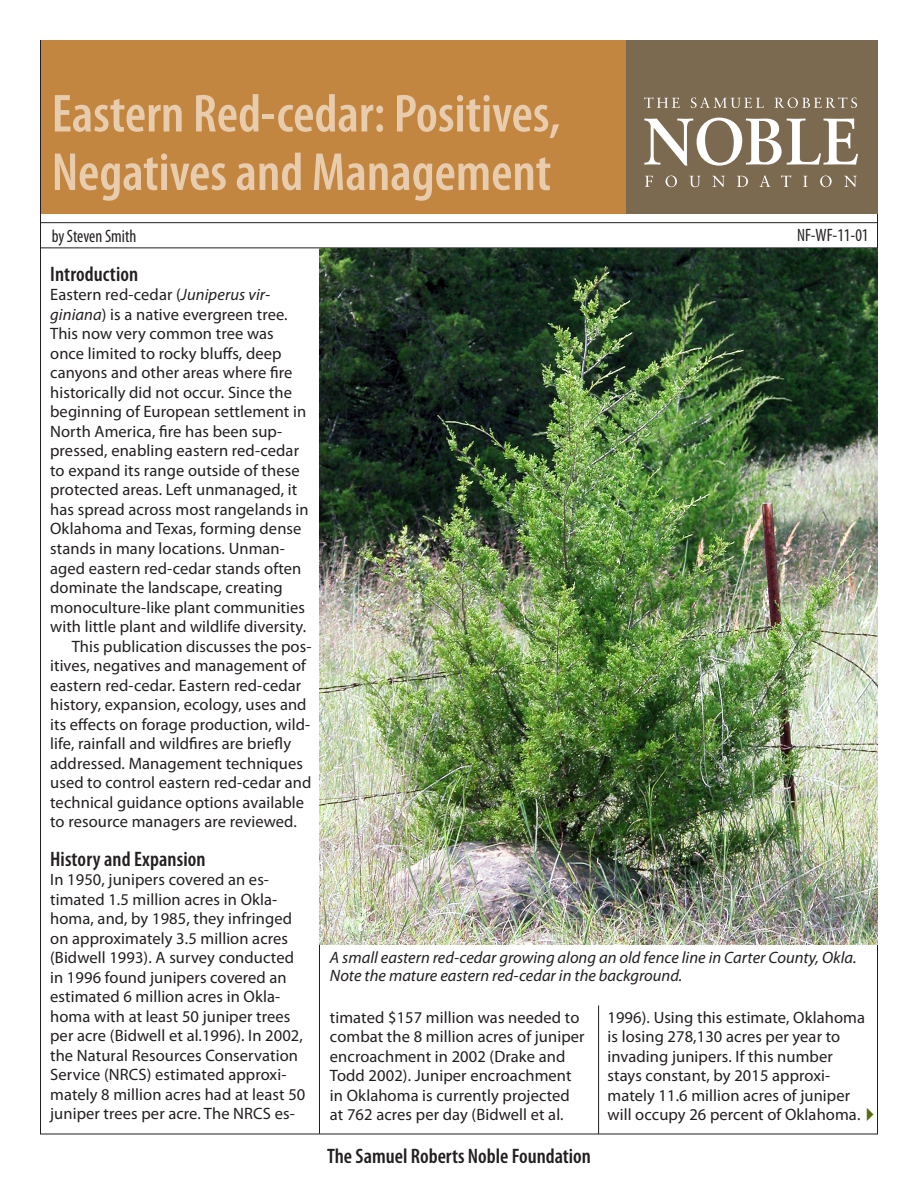
<style>
.page{position:relative;width:918px;height:1188px;background:#fff}
.page>*{position:absolute;margin:0;border:0;box-sizing:border-box;transform-origin:0 0}
.t1{font:600 condensed 54px/58.5px "Myriad Pro";color:#e7ccae}
.t2{font:600 condensed 21px "Myriad Pro";color:#231f20}
.t3{font:condensed 18px "Myriad Pro";color:#231f20;scale:.95 1}
.t4{font:16.5px/19.5px "Myriad Pro";letter-spacing:.005em;color:#231f20}
.t5{font:italic 16.5px/18px "Myriad Pro";color:#231f20}
.s1{font-style:italic}
</style>
<div class="page">
<hr style="left:40px;top:248px;width:838px;height:1px;background:#231f20">
<hr style="left:40px;top:222px;width:838px;height:1px;background:#231f20">
<hr style="left:598px;top:1005px;width:1px;height:129px;background:#231f20">
<hr style="left:319px;top:248px;width:1px;height:886px;background:#231f20">
<div style="left:625px;top:40px;width:252px;height:174px;background:#7b6950"></div>
<div style="left:41px;top:40px;width:585px;height:174px;background:#c28640"></div>
<svg style="left:644px;top:97px;width:36px;height:11px"></svg>
<svg style="left:691px;top:97px;width:73px;height:11px"></svg>
<svg style="left:775px;top:97px;width:82px;height:11px"></svg>
<svg style="left:644px;top:118px;width:214px;height:48px"></svg>
<svg style="left:645px;top:176px;width:8px;height:11px"></svg>
<svg style="left:666px;top:176px;width:11px;height:11px"></svg>
<svg style="left:689px;top:176px;width:12px;height:11px"></svg>
<svg style="left:712px;top:176px;width:13px;height:11px"></svg>
<svg style="left:737px;top:176px;width:11px;height:11px"></svg>
<svg style="left:760px;top:175px;width:10px;height:12px"></svg>
<svg style="left:781px;top:175px;width:10px;height:12px"></svg>
<svg style="left:803px;top:176px;width:5px;height:11px"></svg>
<svg style="left:820px;top:176px;width:12px;height:11px"></svg>
<svg style="left:844px;top:176px;width:13px;height:11px"></svg>
<img style="left:320px;top:248px;width:557px;height:696px">
<h1 class="t1" style="left:52px;top:83px;width:510px">Eastern Red-cedar: Positives,<br>Negatives and Management</h1>
<p class="t3" style="left:52px;top:225px;width:91px">by Steven Smith</p>
<p class="t3" style="left:797px;top:224px;width:77px">NF-WF-11-01</p>
<p class="t2" style="left:50px;top:261px;width:90px">Introduction</p>
<p class="t4" style="left:50px;top:285px;width:222px">Eastern red-cedar (<span class="s1">Juniperus vir-</span></p>
<p class="t4" style="left:50px;top:304px;width:239px"><span class="s1">giniana</span>) is a native evergreen tree.</p>
<p class="t4" style="left:50px;top:324px;width:225px">This now very common tree was</p>
<p class="t4" style="left:50px;top:343px;width:233px">once limited to rocky bluffs, deep</p>
<p class="t4" style="left:50px;top:363px;width:244px">canyons and other areas where fire</p>
<p class="t4" style="left:50px;top:382px;width:243px">historically did not occur. Since the</p>
<p class="t4" style="left:50px;top:402px;width:258px">beginning of European settlement in</p>
<p class="t4" style="left:50px;top:421px;width:234px">North America, fire has been sup-</p>
<p class="t4" style="left:50px;top:441px;width:250px">pressed, enabling eastern red-cedar</p>
<p class="t4" style="left:50px;top:460px;width:251px">to expand its range outside of these</p>
<p class="t4" style="left:50px;top:480px;width:249px">protected areas. Left unmanaged, it</p>
<p class="t4" style="left:50px;top:499px;width:260px">has spread across most rangelands in</p>
<p class="t4" style="left:50px;top:519px;width:253px">Oklahoma and Texas, forming dense</p>
<p class="t4" style="left:50px;top:538px;width:236px">stands in many locations. Unman-</p>
<p class="t4" style="left:50px;top:558px;width:253px">aged eastern red-cedar stands often</p>
<p class="t4" style="left:50px;top:577px;width:234px">dominate the landscape, creating</p>
<p class="t4" style="left:50px;top:597px;width:256px">monoculture-like plant communities</p>
<p class="t4" style="left:50px;top:616px;width:258px">with little plant and wildlife diversity.</p>
<p class="t4" style="left:72px;top:636px;width:241px">This publication discusses the pos-</p>
<p class="t4" style="left:50px;top:655px;width:257px">itives, negatives and management of</p>
<p class="t4" style="left:50px;top:675px;width:253px">eastern red-cedar. Eastern red-cedar</p>
<p class="t4" style="left:50px;top:694px;width:258px">history, expansion, ecology, uses and</p>
<p class="t4" style="left:50px;top:714px;width:262px">its effects on forage production, wild-</p>
<p class="t4" style="left:50px;top:733px;width:242px">life, rainfall and wildfires are briefly</p>
<p class="t4" style="left:50px;top:753px;width:254px">addressed. Management techniques</p>
<p class="t4" style="left:50px;top:772px;width:263px">used to control eastern red-cedar and</p>
<p class="t4" style="left:50px;top:792px;width:255px">technical guidance options available</p>
<p class="t4" style="left:50px;top:812px;width:248px">to resource managers are reviewed.</p>
<p class="t2" style="left:50px;top:846px;width:157px">History and Expansion</p>
<p class="t4" style="left:50px;top:870px;width:257px">In 1950, junipers covered an es&shy;timated 1.5 million acres in Okla&shy;homa, and, by 1985, they infringed on approximately 3.5 million acres (Bidwell 1993). A survey conducted in 1996 found junipers covered an estimated 6 million acres in Okla&shy;homa with at least 50 juniper trees per acre (Bidwell et al.1996). In 2002, the Natural Resources Conservation Service (NRCS) estimated approxi&shy;mately 8 million acres had at least 50 juniper trees per acre. The NRCS es-</p>
<p class="t5" style="left:330px;top:948px;width:528px">A small eastern red-cedar growing along an old fence line in Carter County, Okla.<br>Note the mature eastern red-cedar in the background.</p>
<p class="t4" style="left:330px;top:1007px;width:256px">timated $157 million was needed to combat the 8 million acres of juniper encroachment in 2002 (Drake and Todd 2002). Juniper encroachment in Oklahoma is currently projected at 762 acres per day (Bidwell et al.</p>
<p class="t4" style="left:608px;top:1007px;width:259px">1996). Using this estimate, Oklahoma is losing 278,130 acres per year to invading junipers. If this number stays constant, by 2015 approxi&shy;mately 11.6 million acres of juniper will occupy 26 percent of Oklahoma.</p>
<p class="t2" style="left:327px;top:1143px;width:265px">The Samuel Roberts Noble Foundation</p>
</div>
